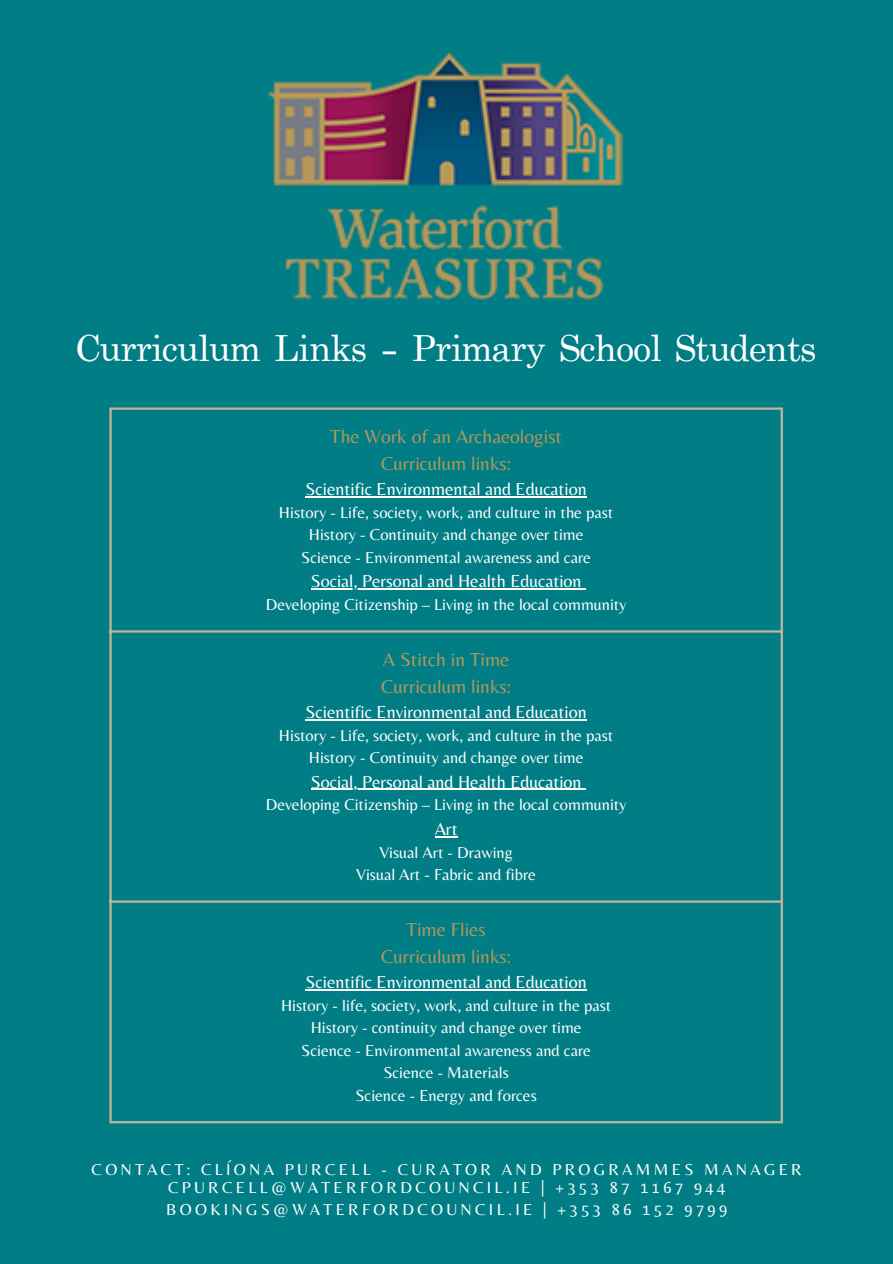
<style>
.page{position:relative;width:893px;height:1264px;background:#fff}
.page>*{position:absolute;margin:0;border:0;box-sizing:border-box;transform-origin:0 0}
.t1{font:36px "Apple Myungjo";color:#fff}
.t2{font:19.5px "Belleza";color:#b3975a}
.t3{font:18px "Belleza";color:#fff}
.t4{font:16.5px "Belleza";color:#fff}
.t5{font:16.5px/18px "Belleza";letter-spacing:.2em;color:#fff;text-align:center}
</style>
<div class="page">
<div style="left:0;top:0;width:892px;height:1263px;background:#007d85"></div>
<img style="left:268px;top:52px;width:356px;height:248px">
<hr style="left:305px;top:496px;width:281px;height:1px;background:#fff">
<hr style="left:311px;top:588px;width:270px;height:1px;background:#fff">
<hr style="left:305px;top:719px;width:281px;height:1px;background:#fff">
<hr style="left:311px;top:789px;width:270px;height:1px;background:#fff">
<svg style="left:435px;top:836px;width:22px;height:1px"></svg>
<hr style="left:305px;top:989px;width:281px;height:1px;background:#fff">
<hr style="left:109px;top:410px;width:3px;height:711px;background:#c2b59b">
<hr style="left:780px;top:410px;width:2px;height:711px;background:#c2b59b">
<hr style="left:109px;top:407px;width:673px;height:3px;background:#c2b59b">
<hr style="left:109px;top:630px;width:673px;height:2px;background:#c2b59b">
<hr style="left:109px;top:900px;width:673px;height:2px;background:#c2b59b">
<hr style="left:109px;top:1121px;width:673px;height:2px;background:#c2b59b">
<p class="t1" style="left:77px;top:334px;width:739px">Curriculum Links - Primary School Students</p>
<h1 class="t2" style="left:330px;top:425px;width:233px">The Work of an Archaeologist</h1>
<p class="t2" style="left:381px;top:452px;width:131px">Curriculum links:</p>
<p class="t3" style="left:305px;top:478px;width:283px">Scientific Environmental and Education</p>
<p class="t4" style="left:279px;top:502px;width:336px">History - Life, society, work, and culture in the past</p>
<p class="t4" style="left:309px;top:525px;width:276px">History - Continuity and change over time</p>
<p class="t4" style="left:301px;top:547px;width:291px">Science - Environmental awareness and care</p>
<p class="t3" style="left:311px;top:570px;width:272px">Social, Personal and Health Education</p>
<p class="t4" style="left:266px;top:594px;width:362px">Developing Citizenship – Living in the local community</p>
<p class="t2" style="left:383px;top:648px;width:128px">A Stitch in Time</p>
<p class="t2" style="left:381px;top:675px;width:131px">Curriculum links:</p>
<p class="t3" style="left:305px;top:701px;width:283px">Scientific Environmental and Education</p>
<p class="t4" style="left:279px;top:725px;width:336px">History - Life, society, work, and culture in the past</p>
<p class="t4" style="left:309px;top:747px;width:276px">History - Continuity and change over time</p>
<p class="t3" style="left:311px;top:771px;width:272px">Social, Personal and Health Education</p>
<p class="t4" style="left:266px;top:795px;width:362px">Developing Citizenship – Living in the local community</p>
<p class="t3" style="left:434px;top:818px;width:24px">Art</p>
<p class="t4" style="left:379px;top:842px;width:135px">Visual Art - Drawing</p>
<p class="t4" style="left:356px;top:864px;width:181px">Visual Art - Fabric and fibre</p>
<p class="t2" style="left:406px;top:918px;width:81px">Time Flies</p>
<p class="t2" style="left:381px;top:945px;width:131px">Curriculum links:</p>
<p class="t3" style="left:305px;top:971px;width:283px">Scientific Environmental and Education</p>
<p class="t4" style="left:281px;top:995px;width:331px">History - life, society, work, and culture in the past</p>
<p class="t4" style="left:311px;top:1017px;width:272px">History - continuity and change over time</p>
<p class="t4" style="left:301px;top:1040px;width:291px">Science - Environmental awareness and care</p>
<p class="t4" style="left:383px;top:1062px;width:127px">Science - Materials</p>
<p class="t4" style="left:355px;top:1085px;width:183px">Science - Energy and forces</p>
<p class="t5" style="left:92px;top:1160px;width:711px">CONTACT: CLÍONA PURCELL - CURATOR AND PROGRAMMES MANAGER<br>CPURCELL@WATERFORDCOUNCIL.IE | +353 87 1167 944</p>
<p class="t5" style="left:166px;top:1200px;width:563px">BOOKINGS@WATERFORDCOUNCIL.IE | +353 86 152 9799</p>
</div>
